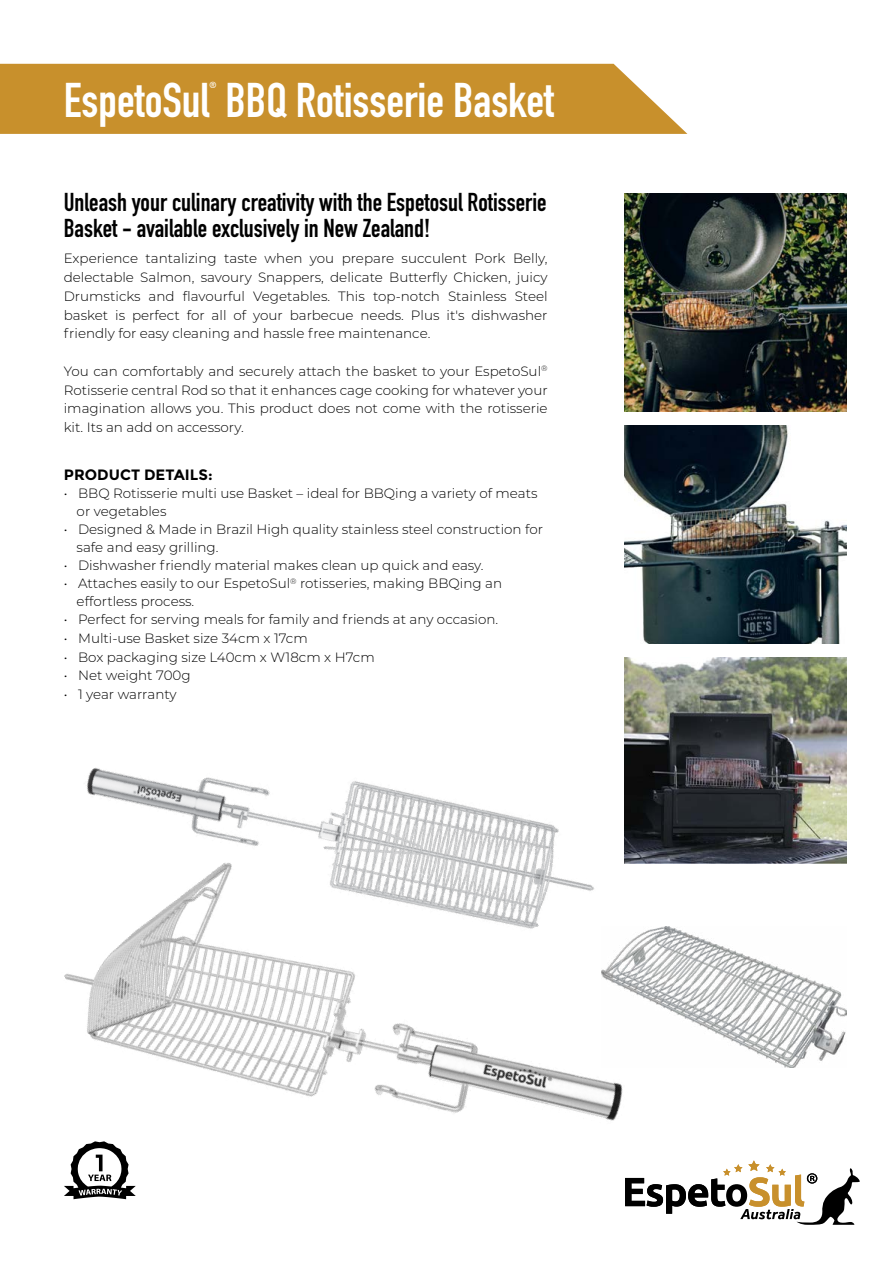
<style>
.page{position:relative;width:893px;height:1263px;background:#fff}
.page>*{position:absolute;margin:0;border:0;box-sizing:border-box;transform-origin:0 0}
.t1{font:700 48px "DIN Condensed";color:#fff}
.t2{font:700 25.5px/25.5px "DIN Condensed";color:#000}
.t3{font:700 15px "Montserrat";color:#000}
.t4{font:300 13.5px/18.8px "Montserrat";color:#000}
.t5{font:700 8.7px "DIN Condensed";color:#fff}
</style>
<div class="page">
<img style="left:64px;top:767px;width:598px;height:433px">
<div style="left:0;top:64px;width:687px;height:70px;background:#c8902c"></div>
<img style="left:624px;top:425px;width:223px;height:218px">
<img style="left:624px;top:193px;width:223px;height:219px">
<img style="left:624px;top:657px;width:223px;height:206px">
<img style="left:601px;top:926px;width:246px;height:141px">
<svg style="left:64px;top:1141px;width:72px;height:58px"></svg>
<svg style="left:625px;top:1160px;width:235px;height:65px"></svg>
<p class="t5" style="left:210px;top:79px;width:8px">®</p>
<h1 class="t1" style="left:64px;top:68px;width:492px">EspetoSul BBQ Rotisserie Basket</h1>
<h2 class="t2" style="left:64px;top:190px;width:484px">Unleash your culinary creativity with the Espetosul Rotisserie<br>Basket - available exclusively in New Zealand!</h2>
<p class="t4" style="left:64px;top:249px;width:485px;text-align:justify">Experience tantalizing taste when you prepare succulent Pork Belly, delectable Salmon, savoury Snappers, delicate Butterfly Chicken, juicy Drumsticks and flavourful Vegetables. This top-notch Stainless Steel basket is perfect for all of your barbecue needs. Plus it's dishwasher friendly for easy cleaning and hassle free maintenance.</p>
<p class="t4" style="left:64px;top:361px;width:485px;text-align:justify">You can comfortably and securely attach the basket to your EspetoSul<sup>® </sup>Rotisserie central Rod so that it enhances cage cooking for whatever your imagination allows you. This product does not come with the rotisserie kit. Its an add on accessory.</p>
<p class="t3" style="left:64px;top:466px;width:150px">PRODUCT DETAILS:</p>
<p class="t4" style="left:77px;top:484px;width:462px;line-height:18px;text-indent:-13px">• BBQ Rotisserie multi use Basket – ideal for BBQing a variety of meats or vegetables</p>
<p class="t4" style="left:77px;top:520px;width:468px;line-height:18px;text-indent:-13px">• Designed &amp; Made in Brazil High quality stainless steel construction for safe and easy grilling.</p>
<p class="t4" style="left:64px;top:555px;width:421px">• Dishwasher friendly material makes clean up quick and easy.</p>
<p class="t4" style="left:77px;top:574px;width:427px;line-height:18px;text-indent:-13px">• Attaches easily to our EspetoSul<sup>®</sup> rotisseries, making BBQing an effortless process.</p>
<p class="t4" style="left:64px;top:610px;width:436px">• Perfect for serving meals for family and friends at any occasion.</p>
<p class="t4" style="left:64px;top:628px;width:245px">• Multi-use Basket size 34cm x 17cm</p>
<p class="t4" style="left:64px;top:647px;width:312px">• Box packaging size L40cm x W18cm x H7cm</p>
<p class="t4" style="left:64px;top:666px;width:128px">• Net weight 700g</p>
<p class="t4" style="left:64px;top:685px;width:114px">• 1 year warranty</p>
</div>
